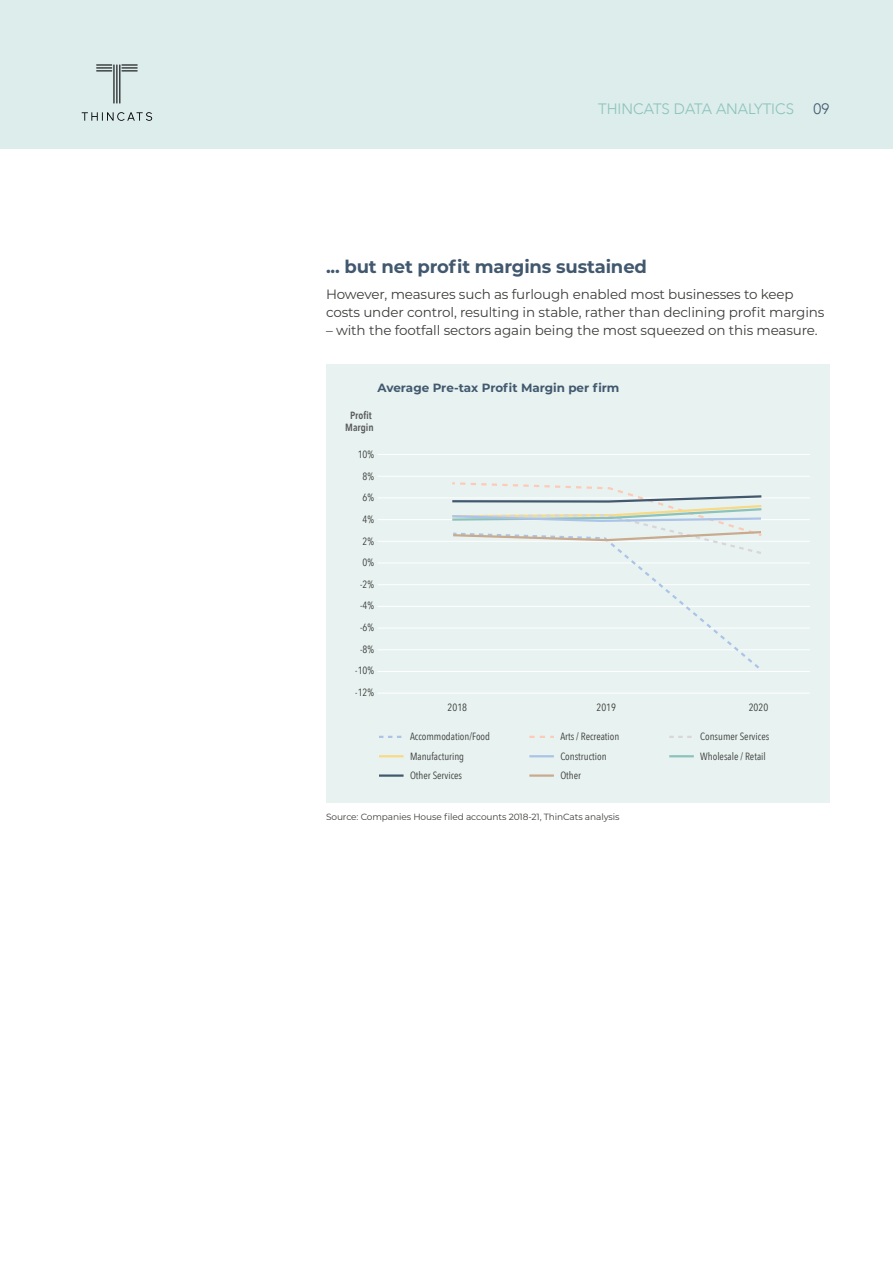
<style>
.page{position:relative;width:893px;height:1263px;background:#fff}
.page>*{position:absolute;margin:0;border:0;box-sizing:border-box;transform-origin:0 0}
.t1{font:700 18px "Montserrat";letter-spacing:-.01em;color:#41586e}
.t2{font:300 15px "Avenir";color:#8cc2bc}
.t3{font:300 15px "Avenir";color:#41586e}
.t4{font:13.5px/18px "Montserrat";letter-spacing:-.01em;color:#3c3c3a}
.t5{font:700 12px "Montserrat";color:#41586e}
.t6{font:10.5px/21.6px "Avenir Next Condensed";color:#3c3c3a;text-align:right}
.t7{font:600 10.5px/12.6px "Avenir Next Condensed";color:#595959;text-align:center}
.t8{font:9px "Montserrat";letter-spacing:-.01em;color:#3c3c3a}
</style>
<div class="page">
<div style="left:0;top:0;width:893px;height:149px;background:#dcedeb"></div>
<hr style="left:113px;top:64px;width:1px;height:40px;background:#020203">
<hr style="left:116px;top:64px;width:1px;height:40px;background:#020203">
<hr style="left:119px;top:64px;width:1px;height:40px;background:#020203">
<svg style="left:121px;top:64px;width:17px;height:7px"></svg>
<svg style="left:96px;top:64px;width:16px;height:7px"></svg>
<svg style="left:82px;top:112px;width:70px;height:9px"></svg>
<div style="left:326px;top:364px;width:503px;height:439px;background:#e8f3f1"></div>
<hr style="left:377px;top:454px;width:433px;height:1px;background:#fff">
<hr style="left:377px;top:476px;width:433px;height:1px;background:#fff">
<hr style="left:377px;top:497px;width:433px;height:1px;background:#fff">
<hr style="left:377px;top:519px;width:433px;height:1px;background:#fff">
<hr style="left:377px;top:541px;width:433px;height:1px;background:#fff">
<hr style="left:377px;top:563px;width:433px;height:1px;background:#fff">
<hr style="left:377px;top:606px;width:433px;height:1px;background:#fff">
<hr style="left:377px;top:584px;width:433px;height:1px;background:#fff">
<hr style="left:377px;top:628px;width:433px;height:1px;background:#fff">
<hr style="left:377px;top:671px;width:433px;height:1px;background:#fff">
<hr style="left:377px;top:649px;width:433px;height:1px;background:#fff">
<hr style="left:377px;top:693px;width:433px;height:1px;background:#fff">
<svg style="left:379px;top:736px;width:23px;height:2px"></svg>
<svg style="left:529px;top:736px;width:25px;height:2px"></svg>
<svg style="left:669px;top:736px;width:23px;height:2px"></svg>
<hr style="left:379px;top:755px;width:25px;height:2px;background:#f7d986">
<hr style="left:529px;top:755px;width:25px;height:2px;background:#abc3e7">
<hr style="left:669px;top:755px;width:25px;height:2px;background:#8cc2bc">
<hr style="left:379px;top:774px;width:25px;height:3px;background:#41586e">
<hr style="left:529px;top:774px;width:25px;height:3px;background:#c9aa8e">
<svg style="left:450px;top:482px;width:314px;height:187px"></svg>
<p class="t2" style="left:598px;top:100px;width:197px">THINCATS DATA ANALYTICS</p>
<p class="t3" style="left:814px;top:100px;width:17px">09</p>
<h1 class="t1" style="left:326px;top:253px;width:322px">... but net profit margins sustained</h1>
<p class="t4" style="left:326px;top:285px;width:500px">However, measures such as furlough enabled most businesses to keep costs under control, resulting in stable, rather than declining profit margins</p>
<p class="t4" style="left:326px;top:321px;width:493px">– with the footfall sectors again being the most squeezed on this measure.</p>
<p class="t5" style="left:378px;top:379px;width:243px">Average Pre-tax Profit Margin per firm</p>
<p class="t7" style="left:345px;top:408px;width:30px">Profit<br>Margin</p>
<p class="t6" style="left:355px;top:443px;width:20px">10%<br>8%<br>6%<br>4%<br>2%<br>0% -2% -4% -6% -8% -10% -12%</p>
<p class="t6" style="left:448px;top:696px;width:21px">2018</p>
<p class="t6" style="left:596px;top:696px;width:21px">2019</p>
<p class="t6" style="left:749px;top:696px;width:21px">2020</p>
<p class="t6" style="left:410px;top:725px;width:82px">Accommodation/Food</p>
<p class="t6" style="left:560px;top:725px;width:61px">Arts / Recreation</p>
<p class="t6" style="left:700px;top:725px;width:71px">Consumer Services</p>
<p class="t6" style="left:410px;top:745px;width:56px">Manufacturing</p>
<p class="t6" style="left:560px;top:745px;width:48px">Construction</p>
<p class="t6" style="left:700px;top:745px;width:67px">Wholesale / Retail</p>
<p class="t6" style="left:410px;top:764px;width:54px">Other Services</p>
<p class="t6" style="left:560px;top:764px;width:22px">Other</p>
<p class="t8" style="left:326px;top:811px;width:295px">Source: Companies House filed accounts 2018-21, ThinCats analysis</p>
</div>
